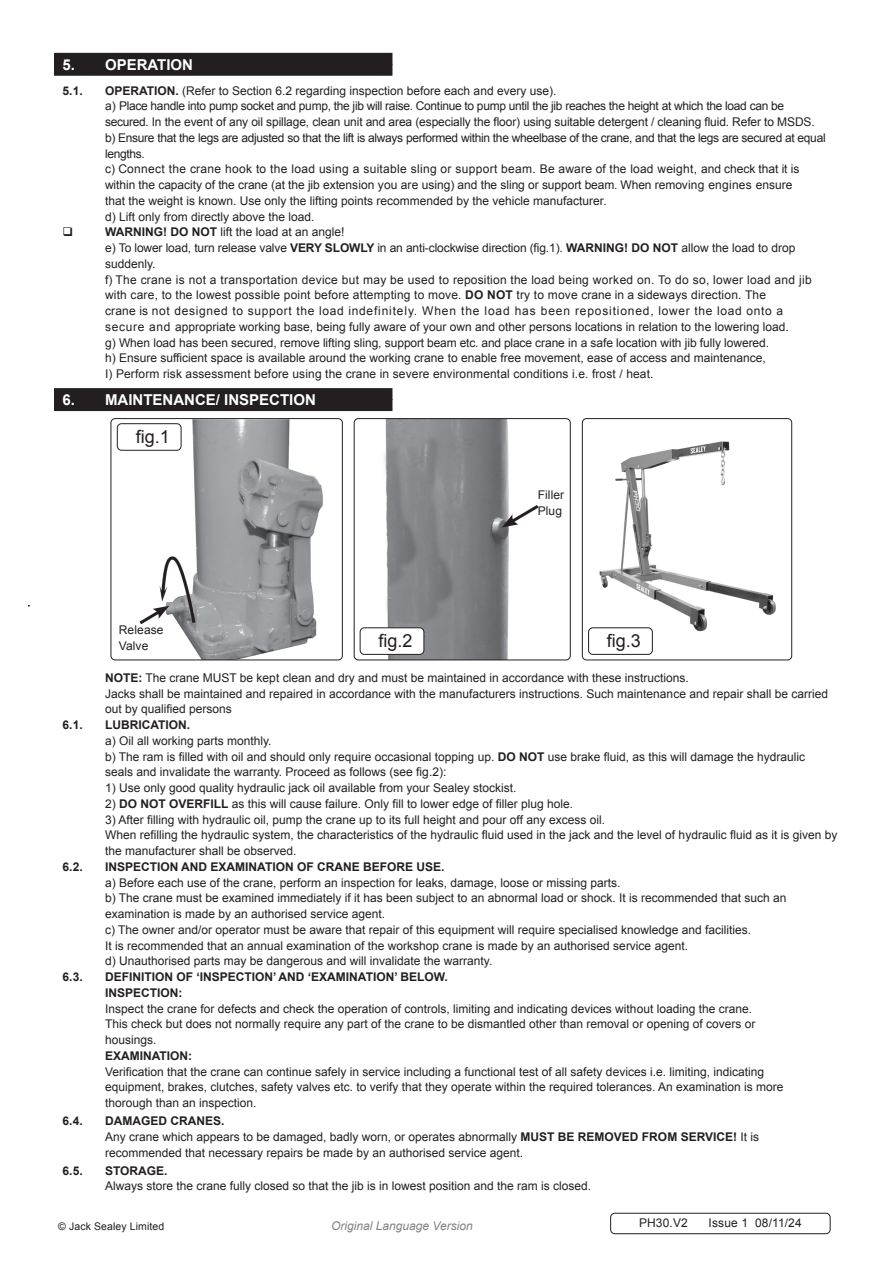
<style>
.page{position:relative;width:893px;height:1263px;background:#fff}
.page>*{position:absolute;margin:0;border:0;box-sizing:border-box;transform-origin:0 0}
.t1{font:18px "Arial";color:#231f20}
.t2{font:700 15px "Arial";color:#fff}
.Body{font:12px/15.8px "Arial";color:#231f20}
.Body-2{font:12px/15.8px "Arial";letter-spacing:-.025em;color:#231f20}
.Body-3{font:700 12px "Arial";color:#231f20}
.t3{font:italic 12px "Arial";color:#808285}
.Body__Footer{font:12px "Arial";letter-spacing:.01em;color:#231f20}
.Body__Justified__7pt{font:10.5px "Arial";letter-spacing:.01em;color:#231f20}
.s1{font-weight:700}
</style>
<div class="page">
<div style="left:54px;top:64px;width:338px;height:12px;background:#231f20"></div>
<div style="left:54px;top:53px;width:338px;height:12px;background:#231f20"></div>
<div style="left:54px;top:399px;width:338px;height:12px;background:#231f20"></div>
<div style="left:54px;top:388px;width:338px;height:12px;background:#231f20"></div>
<img style="left:599px;top:441px;width:177px;height:191px">
<div style="left:582px;top:418px;width:210px;height:242px;border:1px solid #231f20;border-radius:4px"></div>
<img style="left:354px;top:419px;width:216px;height:241px">
<div style="left:354px;top:418px;width:217px;height:242px;border:1px solid #231f20;border-radius:4px"></div>
<img style="left:111px;top:419px;width:231px;height:241px">
<div style="left:111px;top:418px;width:232px;height:242px;border:1px solid #231f20;border-radius:4px"></div>
<div style="left:117px;top:423px;width:64px;height:28px;border:1px solid #231f20;border-radius:4px"></div>
<div style="left:360px;top:628px;width:64px;height:26px;background:#fff;border-radius:4px"></div>
<div style="left:360px;top:627px;width:64px;height:28px;border:1px solid #231f20;border-radius:4px"></div>
<div style="left:588px;top:627px;width:65px;height:28px;border:1px solid #231f20;border-radius:4px"></div>
<div style="left:610px;top:1213px;width:220px;height:21px;border:1px solid #231f20;border-radius:4px"></div>
<svg style="left:502px;top:502px;width:40px;height:25px"></svg>
<svg style="left:136px;top:606px;width:33px;height:21px"></svg>
<p class="t2" style="left:63px;top:54px;width:132px">5. OPERATION</p>
<p class="Body-3" style="left:63px;top:82px;width:22px">5.1.</p>
<p class="Body" style="left:105px;top:83px;width:453px"><span class="s1">OPERATION.</span> (Refer to Section 6.2 regarding inspection before each and every use).</p>
<p class="Body-2" style="left:105px;top:98px;width:711px">a) Place handle into pump socket and pump, the jib will raise. Continue to pump until the jib reaches the height at which the load can be secured. In the event of any oil spillage, clean unit and area (especially the floor) using suitable detergent / cleaning fluid. Refer to MSDS.</p>
<p class="Body-2" style="left:105px;top:130px;width:722px">b) Ensure that the legs are adjusted so that the lift is always performed within the wheelbase of the crane, and that the legs are secured at equal lengths.</p>
<p class="Body" style="left:105px;top:161px;width:696px">c) Connect the crane hook to the load using a suitable sling or support beam. Be aware of the load weight, and check that it is within the capacity of the crane (at the jib extension you are using) and the sling or support beam. When removing engines ensure that the weight is known. Use only the lifting points recommended by the vehicle manufacturer.</p>
<p class="Body" style="left:105px;top:209px;width:211px">d) Lift only from directly above the load.</p>
<p class="Body" style="left:105px;top:224px;width:241px"><span class="s1">WARNING! DO NOT</span> lift the load at an angle!</p>
<p class="Body" style="left:105px;top:240px;width:692px">e) To lower load, turn release valve <span class="s1">VERY SLOWLY</span> in an anti-clockwise direction (fig.1). <span class="s1">WARNING! DO NOT</span> allow the load to drop suddenly.</p>
<p class="Body" style="left:105px;top:272px;width:708px">f) The crane is not a transportation device but may be used to reposition the load being worked on. To do so, lower load and jib with care, to the lowest possible point before attempting to move. <span class="s1">DO NOT</span> try to move crane in a sideways direction. The<br>crane is not designed to support the load indefinitely. When the load has been repositioned, lower the load onto a secure and appropriate working base, being fully aware of your own and other persons locations in relation to the lowering load.</p>
<p class="Body" style="left:105px;top:335px;width:666px">g) When load has been secured, remove lifting sling, support beam etc. and place crane in a safe location with jib fully lowered.</p>
<p class="Body" style="left:105px;top:350px;width:662px">h) Ensure sufficient space is available around the working crane to enable free movement, ease of access and maintenance,</p>
<p class="Body" style="left:105px;top:366px;width:550px">I) Perform risk assessment before using the crane in severe environmental conditions i.e. frost / heat.</p>
<p class="t2" style="left:63px;top:390px;width:255px">6. MAINTENANCE/ INSPECTION</p>
<p class="t1" style="left:136px;top:425px;width:36px">fig.1</p>
<p class="Body" style="left:119px;top:622px;width:46px">Release</p>
<p class="Body" style="left:119px;top:638px;width:31px">Valve</p>
<p class="Body" style="left:538px;top:487px;width:28px">Filler</p>
<p class="Body" style="left:538px;top:503px;width:26px">Plug</p>
<p class="t1" style="left:378px;top:629px;width:36px">fig.2</p>
<p class="t1" style="left:607px;top:629px;width:36px">fig.3</p>
<p class="Body" style="left:105px;top:670px;width:585px"><span class="s1">NOTE:</span> The crane MUST be kept clean and dry and must be maintained in accordance with these instructions.</p>
<p class="Body" style="left:105px;top:686px;width:724px">Jacks shall be maintained and repaired in accordance with the manufacturers instructions. Such maintenance and repair shall be carried out by qualified persons</p>
<p class="Body-3" style="left:63px;top:717px;width:22px">6.1.</p>
<p class="Body-3" style="left:105px;top:717px;width:87px">LUBRICATION.</p>
<p class="Body" style="left:105px;top:733px;width:168px">a) Oil all working parts monthly.</p>
<p class="Body" style="left:105px;top:749px;width:702px">b) The ram is filled with oil and should only require occasional topping up. <span class="s1">DO NOT</span> use brake fluid, as this will damage the hydraulic seals and invalidate the warranty. Proceed as follows (see fig.2):</p>
<p class="Body" style="left:105px;top:780px;width:413px">1) Use only good quality hydraulic jack oil available from your Sealey stockist.</p>
<p class="Body" style="left:105px;top:796px;width:470px">2) <span class="s1">DO NOT OVERFILL</span> as this will cause failure. Only fill to lower edge of filler plug hole.</p>
<p class="Body" style="left:105px;top:812px;width:502px">3) After filling with hydraulic oil, pump the crane up to its full height and pour off any excess oil.</p>
<p class="Body" style="left:105px;top:827px;width:734px">When refilling the hydraulic system, the characteristics of the hydraulic fluid used in the jack and the level of hydraulic fluid as it is given by the manufacturer shall be observed.</p>
<p class="Body-3" style="left:63px;top:859px;width:22px">6.2.</p>
<p class="Body-3" style="left:105px;top:859px;width:341px">INSPECTION AND EXAMINATION OF CRANE BEFORE USE.</p>
<p class="Body" style="left:105px;top:875px;width:517px">a) Before each use of the crane, perform an inspection for leaks, damage, loose or missing parts.</p>
<p class="Body" style="left:105px;top:890px;width:683px">b) The crane must be examined immediately if it has been subject to an abnormal load or shock. It is recommended that such an examination is made by an authorised service agent.</p>
<p class="Body" style="left:105px;top:922px;width:648px">c) The owner and/or operator must be aware that repair of this equipment will require specialised knowledge and facilities.</p>
<p class="Body" style="left:105px;top:938px;width:584px">It is recommended that an annual examination of the workshop crane is made by an authorised service agent.</p>
<p class="Body" style="left:105px;top:953px;width:389px">d) Unauthorised parts may be dangerous and will invalidate the warranty.</p>
<p class="Body-3" style="left:63px;top:969px;width:22px">6.3.</p>
<p class="Body-3" style="left:105px;top:969px;width:344px">DEFINITION OF ‘INSPECTION’ AND ‘EXAMINATION’ BELOW.</p>
<p class="Body-3" style="left:105px;top:985px;width:79px">INSPECTION:</p>
<p class="Body" style="left:105px;top:1001px;width:652px">Inspect the crane for defects and check the operation of controls, limiting and indicating devices without loading the crane.<br>This check but does not normally require any part of the crane to be dismantled other than removal or opening of covers or housings.</p>
<p class="Body-3" style="left:105px;top:1048px;width:89px">EXAMINATION:</p>
<p class="Body" style="left:105px;top:1064px;width:680px">Verification that the crane can continue safely in service including a functional test of all safety devices i.e. limiting, indicating equipment, brakes, clutches, safety valves etc. to verify that they operate within the required tolerances. An examination is more thorough than an inspection.</p>
<p class="Body-3" style="left:63px;top:1113px;width:22px">6.4.</p>
<p class="Body-3" style="left:105px;top:1113px;width:121px">DAMAGED CRANES.</p>
<p class="Body" style="left:105px;top:1129px;width:656px">Any crane which appears to be damaged, badly worn, or operates abnormally <span class="s1">MUST BE REMOVED FROM SERVICE!</span> It is recommended that necessary repairs be made by an authorised service agent.</p>
<p class="Body-3" style="left:63px;top:1162px;width:22px">6.5.</p>
<p class="Body-3" style="left:105px;top:1162px;width:64px">STORAGE.</p>
<p class="Body" style="left:105px;top:1178px;width:488px">Always store the crane fully closed so that the jib is in lowest position and the ram is closed.</p>
<p class="Body__Justified__7pt" style="left:58px;top:1219px;width:108px">© Jack Sealey Limited</p>
<p class="t3" style="left:331px;top:1218px;width:143px">Original Language Version</p>
<p class="Body__Footer" style="left:639px;top:1214px;width:50px">PH30.V2</p>
<p class="Body__Footer" style="left:709px;top:1214px;width:95px">Issue 1 08/11/24</p>
</div>
